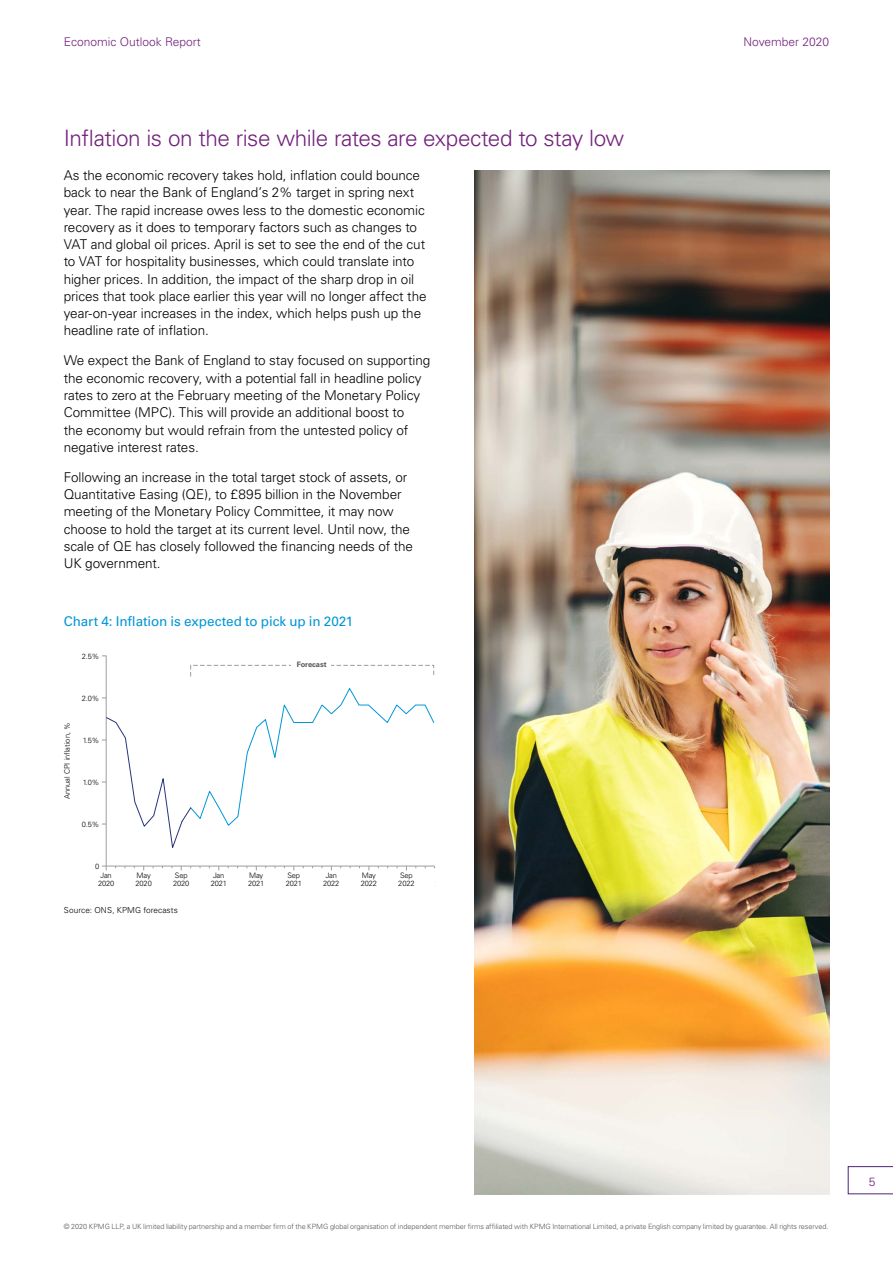
<style>
.page{position:relative;width:893px;height:1263px;background:#fff}
.page>*{position:absolute;margin:0;border:0;box-sizing:border-box;transform-origin:0 0}
.t1{font:300 22.5px "Univers LT Std";letter-spacing:-.02em;color:#72217b}
.t2{font:300 13.5px/17.2px "Univers LT Std";letter-spacing:-.005em;color:#000}
.t3{font:13.5px "Univers LT Std";letter-spacing:-.01em;color:#0096d8}
.t4{font:300 12px "Univers LT Std";color:#72217b}
.t5{font:300 8.25px "Univers LT Std";letter-spacing:.01em;color:#000}
.t6{font:300 7.5px/8.2px "Univers LT Std";letter-spacing:-.02em;color:#000}
.t7{font:300 7.5px "Univers LT Std";color:#000}
.t8{font:700 7.5px "Univers LT Std";color:#575756}
.t9{font:300 7.2px "Univers LT Std";letter-spacing:-.01em;color:#575756}
</style>
<div class="page">
<img style="left:475px;top:171px;width:354px;height:1023px">
<hr style="left:106px;top:656px;width:1px;height:210px;background:#9d9d9c">
<hr style="left:106px;top:866px;width:329px;height:1px;background:#9d9d9c">
<svg style="left:102px;top:687px;width:333px;height:164px"></svg>
<div style="left:190px;top:665px;width:244px;height:12px;border:1px dashed #9d9d9c"></div>
<div style="left:291px;top:662px;width:40px;height:6px;background:#fff"></div>
<svg style="left:848px;top:1166px;width:45px;height:28px"></svg>
<p class="t4" style="left:64px;top:34px;width:139px">Economic Outlook Report</p>
<p class="t4" style="left:744px;top:34px;width:87px">November 2020</p>
<h1 class="t1" style="left:64px;top:124px;width:562px">Inflation is on the rise while rates are expected to stay low</h1>
<p class="t2" style="left:64px;top:167px;width:364px">As the economic recovery takes hold, inflation could bounce back to near the Bank of England’s 2% target in spring next year. The rapid increase owes less to the domestic economic recovery as it does to temporary factors such as changes to VAT and global oil prices. April is set to see the end of the cut to VAT for hospitality businesses, which could translate into higher prices. In addition, the impact of the sharp drop in oil prices that took place earlier this year will no longer affect the year-on-year increases in the index, which helps push up the headline rate of inflation.</p>
<p class="t2" style="left:64px;top:352px;width:368px">We expect the Bank of England to stay focused on supporting the economic recovery, with a potential fall in headline policy rates to zero at the February meeting of the Monetary Policy Committee (MPC). This will provide an additional boost to<br>the economy but would refrain from the untested policy of negative interest rates.</p>
<p class="t2" style="left:64px;top:468px;width:351px">Following an increase in the total target stock of assets, or Quantitative Easing (QE), to £895 billion in the November meeting of the Monetary Policy Committee, it may now choose to hold the target at its current level. Until now, the scale of QE has closely followed the financing needs of the UK government.</p>
<p class="t3" style="left:64px;top:614px;width:291px">Chart 4: Inflation is expected to pick up in 2021</p>
<p class="t7" style="left:63px;top:799px;width:78px;rotate:-90deg">Annual CPI inflation, %</p>
<p class="t6" style="left:82px;top:652px;width:19px">2.5%</p>
<p class="t6" style="left:82px;top:694px;width:19px">2.0%</p>
<p class="t6" style="left:83px;top:736px;width:18px">1.5%</p>
<p class="t6" style="left:83px;top:778px;width:18px">1.0%</p>
<p class="t8" style="left:297px;top:660px;width:32px">Forecast</p>
<p class="t6" style="left:82px;top:820px;width:19px">0.5%</p>
<p class="t6" style="left:95px;top:862px;width:6px">0</p>
<p class="t6" style="left:98px;top:871px;width:18px;text-align:center">Jan<br>2020</p>
<p class="t6" style="left:136px;top:871px;width:18px">May<br>2020</p>
<p class="t6" style="left:173px;top:871px;width:18px">Sep<br>2020</p>
<p class="t6" style="left:211px;top:871px;width:18px;text-align:center">Jan<br>2021</p>
<p class="t6" style="left:248px;top:871px;width:18px">May<br>2021</p>
<p class="t6" style="left:286px;top:871px;width:18px">Sep<br>2021</p>
<p class="t6" style="left:323px;top:871px;width:18px;text-align:center">Jan<br>2022</p>
<p class="t6" style="left:361px;top:871px;width:18px">May<br>2022</p>
<p class="t6" style="left:398px;top:871px;width:18px">Sep<br>2022</p>
<p class="t5" style="left:64px;top:905px;width:115px">Source: ONS, KPMG forecasts</p>
<p class="t9" style="left:64px;top:1222px;width:766px">© 2020 KPMG LLP, a UK limited liability partnership and a member firm of the KPMG global organisation of independent member firms affiliated with KPMG International Limited, a private English company limited by guarantee. All rights reserved.</p>
<p class="t4" style="left:869px;top:1174px;width:8px">5</p>
</div>
